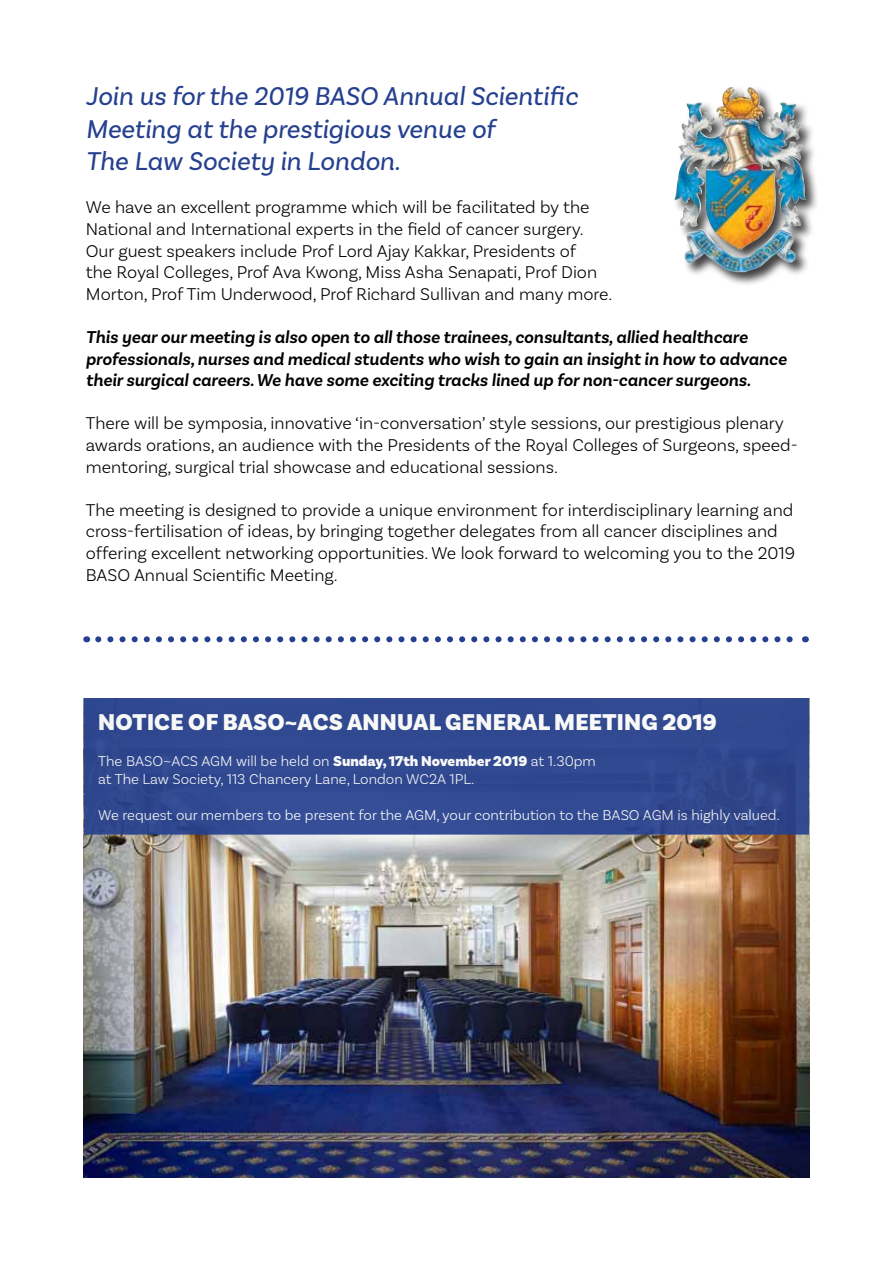
<style>
.page{position:relative;width:893px;height:1263px;background:#fff}
.page>*{position:absolute;margin:0;border:0;box-sizing:border-box;transform-origin:0 0}
.t1{font:italic 27px/32.4px "Basic Sans";color:#25408f}
.t2{font:900 24px "Basic Sans";letter-spacing:.01em;color:#fff}
.t3{font:300 18px/21.6px "Basic Sans";color:#000}
.t4{font:italic 600 18px/21.6px "Basic Sans";color:#000}
.t5{font:300 15px/18px "Basic Sans";color:#fff}
.s1{font-weight:900}
</style>
<div class="page">
<img style="left:84px;top:835px;width:725px;height:343px">
<div style="left:673px;top:86px;width:147px;height:200px;background:#000;opacity:.75"></div>
<img style="left:674px;top:87px;width:102px;height:162px">
<div style="left:85px;top:699px;width:723px;height:135px;background:#314991"></div>
<div style="left:84px;top:698px;width:725px;height:137px;border:2px solid #25408f"></div>
<svg style="left:98px;top:636px;width:695px;height:6px"></svg>
<h1 class="t1" style="left:86px;top:80px;width:494px">Join us for the 2019 BASO Annual Scientific<br>Meeting at the prestigious venue of<br>The Law Society in London.</h1>
<p class="t3" style="left:86px;top:196px;width:528px">We have an excellent programme which will be facilitated by the National and International experts in the field of cancer surgery.<br>Our guest speakers include Prof Lord Ajay Kakkar, Presidents of<br>the Royal Colleges, Prof Ava Kwong, Miss Asha Senapati, Prof Dion Morton, Prof Tim Underwood, Prof Richard Sullivan and many more.</p>
<p class="t4" style="left:86px;top:326px;width:702px">This year our meeting is also open to all those trainees, consultants, allied healthcare professionals, nurses and medical students who wish to gain an insight in how to advance their surgical careers. We have some exciting tracks lined up for non-cancer surgeons.</p>
<p class="t3" style="left:86px;top:412px;width:713px">There will be symposia, innovative ‘in-conversation’ style sessions, our prestigious plenary awards orations, an audience with the Presidents of the Royal Colleges of Surgeons, speed&shy;mentoring, surgical trial showcase and educational sessions.</p>
<p class="t3" style="left:86px;top:499px;width:711px">The meeting is designed to provide a unique environment for interdisciplinary learning and cross-fertilisation of ideas, by bringing together delegates from all cancer disciplines and offering excellent networking opportunities. We look forward to welcoming you to the 2019<br>BASO Annual Scientific Meeting.</p>
<h2 class="t2" style="left:98px;top:708px;width:620px">NOTICE OF BASO~ACS ANN UAL GENERAL MEETING 2019</h2>
<p class="t5" style="left:98px;top:752px;width:499px">The BASO~ACS AGM will be held on <span class="s1">SUNDAY, 17TH NOVEMBER 2019</span> at 1.30pm at The Law Society, 113 Chancery Lane, London WC2A 1PL.</p>
<p class="t5" style="left:98px;top:806px;width:683px">We request our members to be present for the AGM, your contribution to the BASO AGM is highly valued.</p>
</div>
